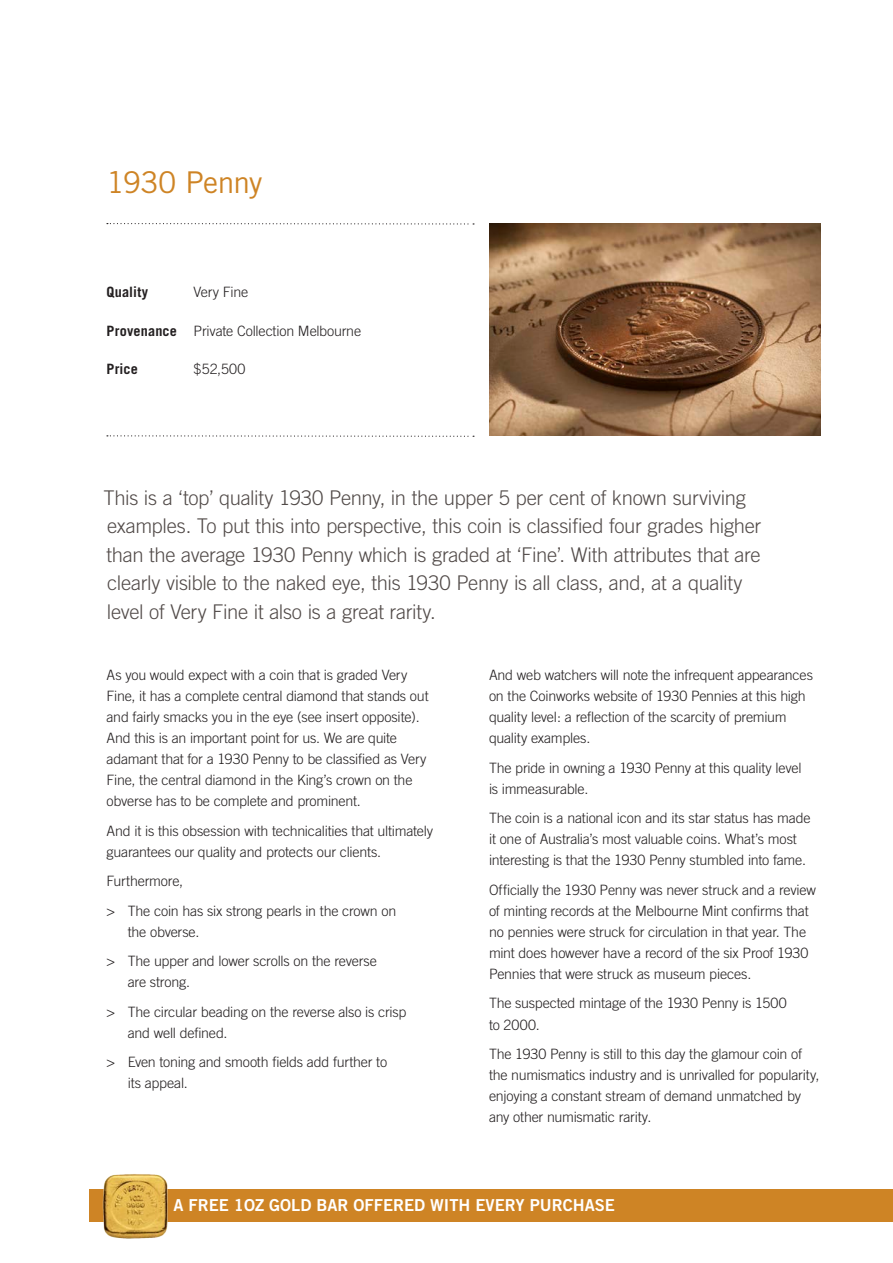
<style>
.page{position:relative;width:893px;height:1263px;background:#fff}
.page>*{position:absolute;margin:0;border:0;box-sizing:border-box;transform-origin:0 0}
.t1{font:30px "Trade Gothic";letter-spacing:-.025em;color:#ce8425}
.t2{font:300 20.25px/28.5px "Trade Gothic";letter-spacing:-.015em;color:#514a48}
.t3{font:16.5px "Trade Gothic Bold Two";color:#fff}
.t4{font:300 14.25px/21px "Trade Gothic";letter-spacing:-.015em;color:#231f20}
.t5{font:700 14.25px "Trade Gothic";letter-spacing:.015em;color:#231f20}
.s1{font-weight:700}
</style>
<div class="page">
<svg style="left:107px;top:223px;width:367px;height:2px"></svg>
<svg style="left:107px;top:435px;width:367px;height:2px"></svg>
<img style="left:489px;top:223px;width:332px;height:212px">
<div style="left:89px;top:1189px;width:804px;height:32px;background:#ce8425"></div>
<img style="left:99px;top:1174px;width:70px;height:65px">
<p class="t1" style="left:107px;top:165px;width:157px">1930 Penny</p>
<p class="t5" style="left:107px;top:283px;width:43px">Quality</p>
<p class="t4" style="left:194px;top:281px;width:56px">Very Fine</p>
<p class="t4" style="left:107px;top:320px;width:256px"><span class="s1">Provenance</span> Private Collection Melbourne</p>
<p class="t5" style="left:107px;top:360px;width:33px">Price</p>
<p class="t4" style="left:194px;top:358px;width:53px">$52,500</p>
<p class="t2" style="left:104px;top:483px;width:659px">This is a ‘top’ quality 1930 Penny, in the upper 5 per cent of known surviving examples. To put this into perspective, this coin is classified four grades higher than the average 1930 Penny which is graded at ‘Fine’. With attributes that are clearly visible to the naked eye, this 1930 Penny is all class, and, at a quality level of Very Fine it also is a great rarity.</p>
<p class="t4" style="left:107px;top:665px;width:324px">As you would expect with a coin that is graded Very Fine, it has a complete central diamond that stands out and fairly smacks you in the eye (see insert opposite).<br>And this is an important point for us. We are quite adamant that for a 1930 Penny to be classified as Very Fine, the central diamond in the King’s crown on the obverse has to be complete and prominent.</p>
<p class="t4" style="left:107px;top:820px;width:328px">And it is this obsession with technicalities that ultimately guarantees our quality and protects our clients.</p>
<p class="t4" style="left:107px;top:871px;width:78px">Furthermore,</p>
<p class="t4" style="left:128px;top:900px;width:270px;text-indent:-21px">&gt; The coin has six strong pearls in the crown on the obverse.</p>
<p class="t4" style="left:128px;top:951px;width:250px;text-indent:-21px">&gt; The upper and lower scrolls on the reverse are strong.</p>
<p class="t4" style="left:128px;top:1001px;width:280px;text-indent:-21px">&gt; The circular beading on the reverse also is crisp and well defined.</p>
<p class="t4" style="left:128px;top:1052px;width:261px;text-indent:-21px">&gt; Even toning and smooth fields add further to its appeal.</p>
<p class="t4" style="left:489px;top:665px;width:326px">And web watchers will note the infrequent appearances on the Coinworks website of 1930 Pennies at this high quality level: a reflection of the scarcity of premium quality examples.</p>
<p class="t4" style="left:489px;top:757px;width:314px">The pride in owning a 1930 Penny at this quality level is immeasurable.</p>
<p class="t4" style="left:489px;top:808px;width:323px">The coin is a national icon and its star status has made it one of Australia’s most valuable coins. What’s most interesting is that the 1930 Penny stumbled into fame.</p>
<p class="t4" style="left:489px;top:879px;width:329px">Officially the 1930 Penny was never struck and a review of minting records at the Melbourne Mint confirms that no pennies were struck for circulation in that year. The mint does however have a record of the six Proof 1930<br>Pennies that were struck as museum pieces.</p>
<p class="t4" style="left:489px;top:993px;width:299px">The suspected mintage of the 1930 Penny is 1500 to 2000.</p>
<p class="t4" style="left:489px;top:1043px;width:332px">The 1930 Penny is still to this day the glamour coin of the numismatics industry and is unrivalled for popularity, enjoying a constant stream of demand unmatched by any other numismatic rarity.</p>
<p class="t3" style="left:173px;top:1195px;width:443px">A FREE 1OZ GOLD BAR OFFERED WITH EVERY PURCHASE</p>
</div>
